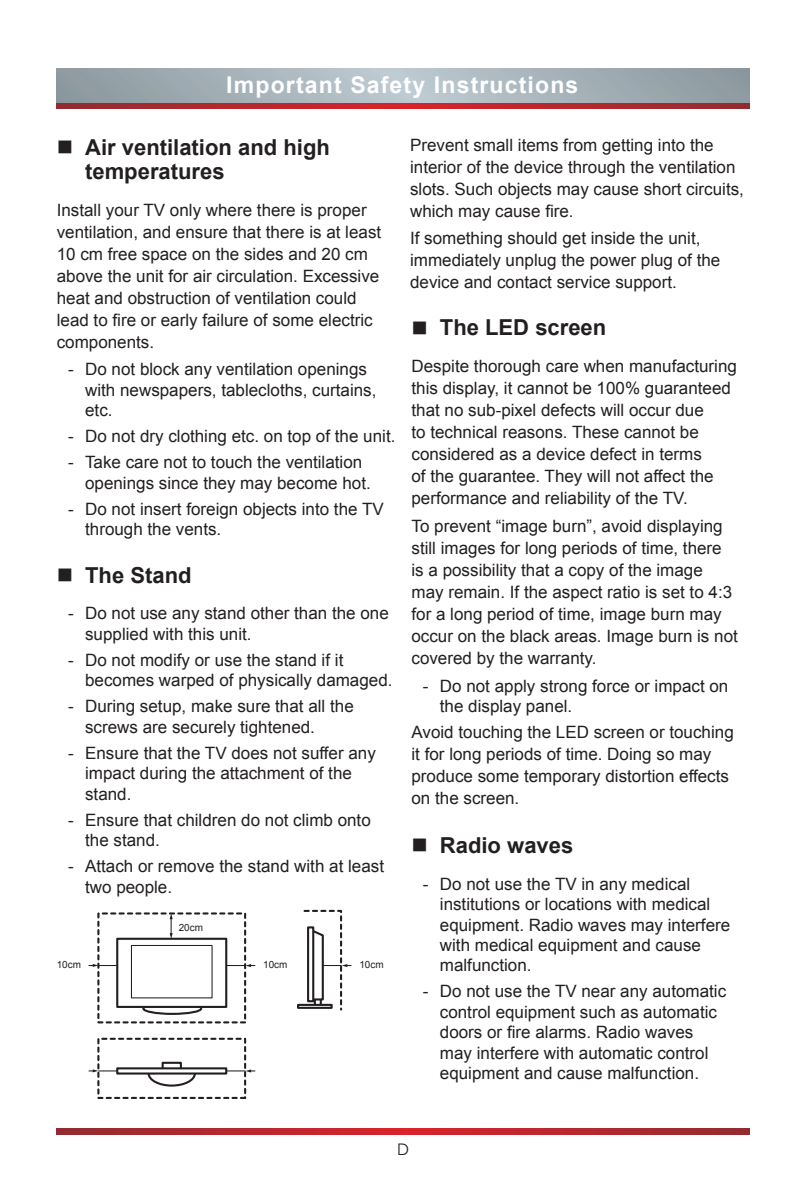
<style>
.page{position:relative;width:806px;height:1191px;background:#fff}
.page>*{position:absolute;margin:0;border:0;box-sizing:border-box;transform-origin:0 0}
.眉头标题{font:700 23px "Arial";letter-spacing:.05em;color:#fff}
.t1{font:700 22px/24px "Arial";color:#231f20}
._110_BodyText{font:17px/22px "Arial";color:#231f20}
._130_Dotlist{font:17px/20.4px "Arial";color:#231f20}
.t2{font:16px "Century Gothic";color:#231f20}
.t3{font:9.8px "Arial";color:#231f20}
</style>
<div class="page">
<svg style="left:57px;top:1128px;width:691px;height:6px;background:#b4272e"></svg>
<svg style="left:57px;top:68px;width:691px;height:35px;background:#a4b0b7"></svg>
<svg style="left:57px;top:103px;width:691px;height:6px;background:#b4272e"></svg>
<div style="left:142px;top:1002px;width:60px;height:13px;border:2px solid #231f20;border-radius:50%"></div>
<div style="left:117px;top:938px;width:109px;height:69px;background:#fff"></div>
<div style="left:116px;top:937px;width:111px;height:71px;border:2px solid #231f20"></div>
<div style="left:97px;top:912px;width:149px;height:111px;border:2px dashed #231f20"></div>
<div style="left:97px;top:1037px;width:149px;height:62px;border:2px dashed #231f20"></div>
<div style="left:131px;top:945px;width:81px;height:53px;border:1px solid #231f20"></div>
<svg style="left:169px;top:913px;width:4px;height:25px"></svg>
<div style="left:297px;top:1003px;width:35px;height:6px;border:2px solid #231f20"></div>
<svg style="left:88px;top:964px;width:29px;height:3px"></svg>
<svg style="left:226px;top:964px;width:29px;height:3px"></svg>
<svg style="left:88px;top:1069px;width:28px;height:3px"></svg>
<svg style="left:227px;top:1069px;width:28px;height:3px"></svg>
<svg style="left:302px;top:910px;width:49px;height:101px"></svg>
<div style="left:161px;top:1061px;width:21px;height:9px;border:2px solid #231f20"></div>
<svg style="left:146px;top:1074px;width:51px;height:13px"></svg>
<div style="left:116px;top:1067px;width:111px;height:7px;border:2px solid #231f20"></div>
<p class="眉头标题" style="left:226px;top:70px;width:353px">Important Safety Instructions</p>
<p class="t1" style="left:85px;top:136px;width:246px">Air ventilation and high temperatures</p>
<p class="_110_BodyText" style="left:57px;top:199px;width:326px">Install your TV only where there is proper ventilation, and ensure that there is at least 10 cm free space on the sides and 20 cm above the unit for air circulation. Excessive heat and obstruction of ventilation could lead to fire or early failure of some electric components.</p>
<p class="_130_Dotlist" style="left:85px;top:359px;width:293px;text-indent:-17px">- Do not block any ventilation openings with newspapers, tablecloths, curtains, etc.</p>
<p class="_130_Dotlist" style="left:68px;top:426px;width:328px">- Do not dry clothing etc. on top of the unit.</p>
<p class="_130_Dotlist" style="left:85px;top:452px;width:287px;text-indent:-17px">- Take care not to touch the ventilation openings since they may become hot.</p>
<p class="_130_Dotlist" style="left:85px;top:499px;width:300px;text-indent:-17px">- Do not insert foreign objects into the TV through the vents.</p>
<p class="t1" style="left:85px;top:563px;width:108px">The Stand</p>
<p class="_130_Dotlist" style="left:85px;top:603px;width:305px;text-indent:-17px">- Do not use any stand other than the one supplied with this unit.</p>
<p class="_130_Dotlist" style="left:85px;top:650px;width:309px;text-indent:-17px">- Do not modify or use the stand if it becomes warped of physically damaged.</p>
<p class="_130_Dotlist" style="left:85px;top:696px;width:270px;text-indent:-17px">- During setup, make sure that all the screws are securely tightened.</p>
<p class="_130_Dotlist" style="left:85px;top:743px;width:292px;text-indent:-17px">- Ensure that the TV does not suffer any impact during the attachment of the stand.</p>
<p class="_130_Dotlist" style="left:85px;top:810px;width:287px;text-indent:-17px">- Ensure that children do not climb onto the stand.</p>
<p class="_130_Dotlist" style="left:85px;top:856px;width:300px;text-indent:-17px">- Attach or remove the stand with at least two people.</p>
<p class="t3" style="left:179px;top:921px;width:26px">20cm</p>
<p class="t3" style="left:57px;top:958px;width:26px">10cm</p>
<p class="t3" style="left:263px;top:958px;width:26px">10cm</p>
<p class="t3" style="left:359px;top:958px;width:26px">10cm</p>
<p class="_110_BodyText" style="left:410px;top:134px;width:335px">Prevent small items from getting into the interior of the device through the ventilation slots. Such objects may cause short circuits, which may cause fire.</p>
<p class="_110_BodyText" style="left:410px;top:228px;width:311px">If something should get inside the unit, immediately unplug the power plug of the device and contact service support.</p>
<p class="t1" style="left:439px;top:316px;width:168px">The LED screen</p>
<p class="_110_BodyText" style="left:411px;top:355px;width:327px">Despite thorough care when manufacturing this display, it cannot be 100% guaranteed that no sub-pixel defects will occur due<br>to technical reasons. These cannot be considered as a device defect in terms<br>of the guarantee. They will not affect the performance and reliability of the TV.</p>
<p class="_110_BodyText" style="left:411px;top:515px;width:327px">To prevent “image burn”, avoid displaying still images for long periods of time, there is a possibility that a copy of the image may remain. If the aspect ratio is set to 4:3 for a long period of time, image burn may occur on the black areas. Image burn is not covered by the warranty.</p>
<p class="_130_Dotlist" style="left:439px;top:675px;width:290px;text-indent:-17px">- Do not apply strong force or impact on the display panel.</p>
<p class="_110_BodyText" style="left:411px;top:721px;width:323px">Avoid touching the LED screen or touching it for long periods of time. Doing so may produce some temporary distortion effects on the screen.</p>
<p class="t1" style="left:439px;top:834px;width:135px">Radio waves</p>
<p class="_130_Dotlist" style="left:439px;top:873px;width:292px;text-indent:-17px">- Do not use the TV in any medical institutions or locations with medical equipment. Radio waves may interfere with medical equipment and cause malfunction.</p>
<p class="_130_Dotlist" style="left:439px;top:981px;width:288px;text-indent:-17px">- Do not use the TV near any automatic control equipment such as automatic doors or fire alarms. Radio waves may interfere with automatic control equipment and cause malfunction.</p>
<p class="t2" style="left:397px;top:1137px;width:13px">D</p>
</div>
